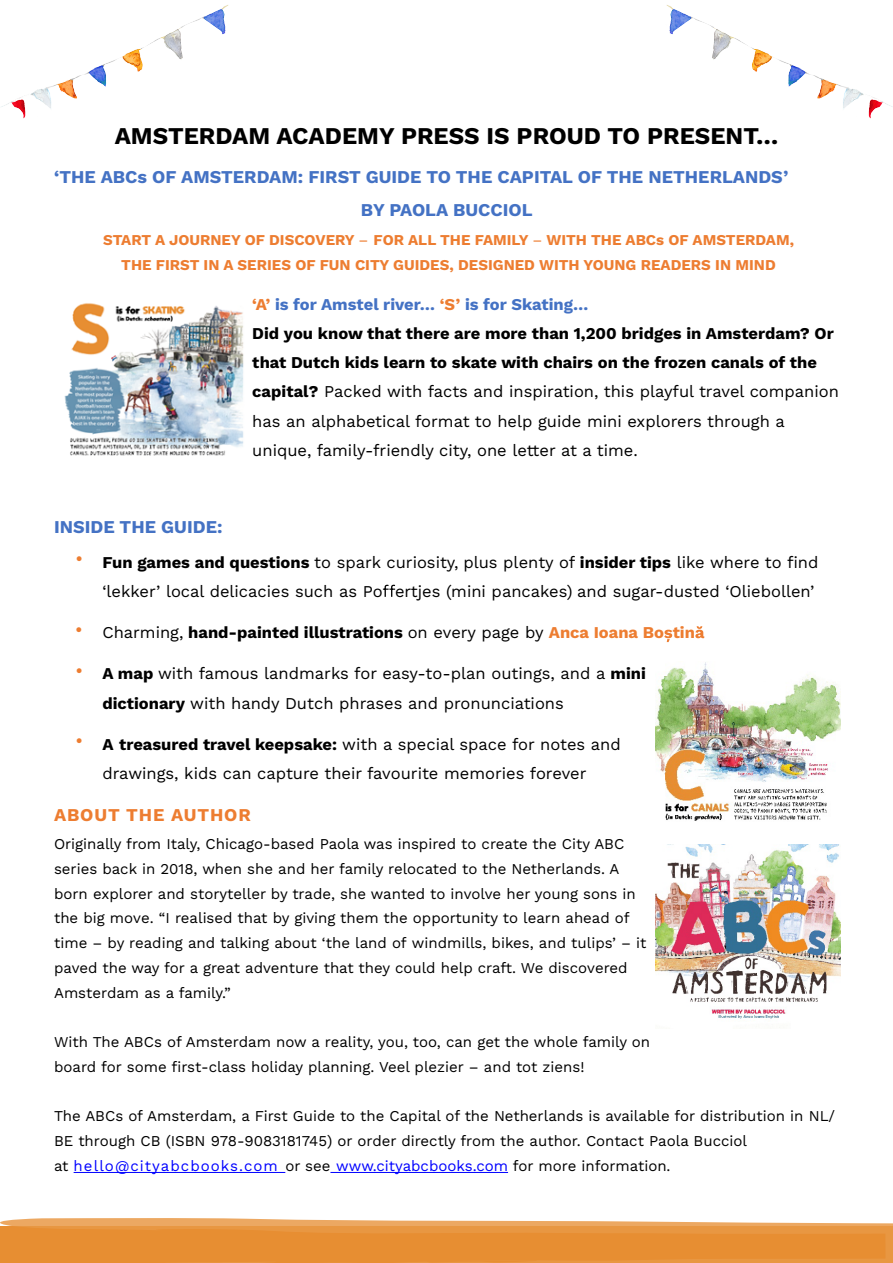
<style>
.page{position:relative;width:893px;height:1263px;background:#fff}
.page>*{position:absolute;margin:0;border:0;box-sizing:border-box;transform-origin:0 0}
.t1{font:24px "Work Sans";color:#000}
.t2{font:18px/33px "Work Sans";color:#4472c4}
.t3{font:18px "Work Sans";letter-spacing:.05em;color:#ed7d31}
.t4{font:16.5px/29.2px "Work Sans";color:#000}
.t5{font:15px/24.8px "Work Sans";color:#000}
.t6{font:15px/24.8px "Work Sans";color:#ed7d31;text-align:center}
.s1{color:#ed7d31}
.s2{color:#4472c4}
.s3{color:#00f}
</style>
<div class="page">
<svg style="left:383px;top:585px;width:12px;height:12px"></svg>
<svg style="left:664px;top:630px;width:8px;height:12px"></svg>
<svg style="left:695px;top:626px;width:9px;height:12px"></svg>
<hr style="left:74px;top:1172px;width:211px;height:1px;background:#00f">
<hr style="left:330px;top:1172px;width:178px;height:1px;background:#00f">
<img style="left:64px;top:303px;width:180px;height:153px">
<img style="left:655px;top:662px;width:185px;height:159px">
<img style="left:655px;top:844px;width:185px;height:176px">
<img style="left:1px;top:5px;width:228px;height:114px">
<img style="left:666px;top:5px;width:226px;height:114px">
<svg style="left:0;top:1218px;width:892px;height:45px;background:#e99946"></svg>
<h1 class="t1" style="left:115px;top:118px;width:665px">AMSTERDAM ACADEMY PRESS IS PROUD TO PRESENT…</h1>
<p class="t2" style="left:361px;top:160px;width:429px;text-indent:-307px">‘THE ABCs OF AMSTERDAM: FIRST GUIDE TO THE CAPITAL OF THE NETHERLANDS’<br>BY PAOLA BUCCIOL</p>
<p class="t6" style="left:103px;top:227px;width:692px">START A JOURNEY OF DISCOVERY – FOR ALL THE FAMILY – WITH THE ABCs OF AMSTERDAM,<br>THE FIRST IN A SERIES OF FUN CITY GUIDES, DESIGNED WITH YOUNG READERS IN MIND</p>
<p class="t4" style="left:252px;top:289px;width:588px"><span class="s1">‘A’</span> <span class="s2">is for Amstel river…</span> <span class="s1">‘S’</span> <span class="s2">is for Skating…<br></span>Did you know that there are more than 1,200 bridges in Amsterdam? Or that Dutch kids learn to skate with chairs on the frozen canals of the capital? Packed with facts and inspiration, this playful travel companion has an alphabetical format to help guide mini explorers through a unique, family-friendly city, one letter at a time.</p>
<p class="t2" style="left:54px;top:509px;width:170px">INSIDE THE GUIDE:</p>
<p class="t4" style="left:75px;top:547px;width:744px;text-align:right"><span class="s1">•</span> Fun games and questions to spark curiosity, plus plenty of insider tips like where to find ‘lekker’ local delicacies such as Po ertjes (mini pancakes) and sugar-dusted ‘Oliebollen’</p>
<p class="t4" style="left:75px;top:617px;width:621px"><span class="s1">•</span> Charming, hand-painted illustrations on every page by <span class="s1">Anca Ioana Bo tin</span></p>
<p class="t4" style="left:102px;top:658px;width:545px;text-indent:-27px"><span class="s1">•</span> A map with famous landmarks for easy-to-plan outings, and a mini dictionary with handy Dutch phrases and pronunciations</p>
<p class="t4" style="left:75px;top:729px;width:547px;text-align:center"><span class="s1">•</span> A treasured travel keepsake: with a special space for notes and drawings, kids can capture their favourite memories forever</p>
<p class="t3" style="left:54px;top:802px;width:198px">ABOUT THE AUTHOR</p>
<p class="t5" style="left:54px;top:831px;width:594px">Originally from Italy, Chicago-based Paola was inspired to create the City ABC series back in 2018, when she and her family relocated to the Netherlands. A born explorer and storyteller by trade, she wanted to involve her young sons in the big move. “I realised that by giving them the opportunity to learn ahead of time – by reading and talking about ‘the land of windmills, bikes, and tulips’ – it paved the way for a great adventure that they could help craft. We discovered Amsterdam as a family.”</p>
<p class="t5" style="left:54px;top:1029px;width:597px">With The ABCs of Amsterdam now a reality, you, too, can get the whole family on board for some first-class holiday planning. Veel plezier – and tot ziens!</p>
<p class="t5" style="left:54px;top:1103px;width:782px">The ABCs of Amsterdam, a First Guide to the Capital of the Netherlands is available for distribution in NL/<br>BE through CB (ISBN 978-9083181745) or order directly from the author. Contact Paola Bucciol<br>at <span class="s3">hello@cityabcbooks.com</span> or see <span class="s3">www.cityabcbooks.com</span> for more information.</p>
</div>
